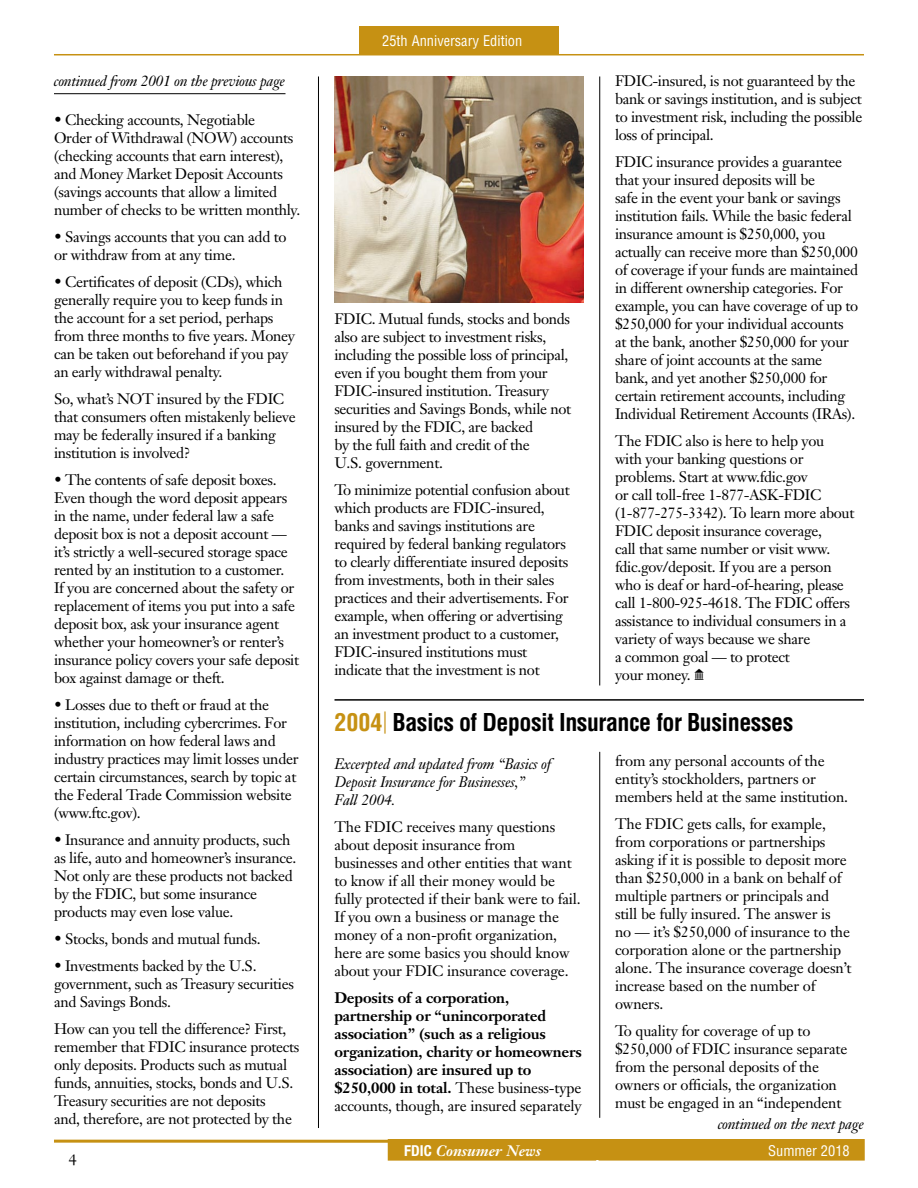
<style>
.page{position:relative;width:918px;height:1188px;background:#fff}
.page>*{position:absolute;margin:0;border:0;box-sizing:border-box;transform-origin:0 0}
.t1{font:700 condensed 24px "Helvetica";letter-spacing:-.02em;color:#000}
.t2{font:15px/18px "Janson Text";letter-spacing:-.02em;color:#000}
.t3{font:700 15px/18px "Janson Text";letter-spacing:-.01em;color:#000}
.t4{font:italic 15px/18px "Janson Text";letter-spacing:-.01em;color:#000}
.t5{font:italic 700 15px "Janson Text";color:#fff}
.t6{font:condensed 14.4px "Helvetica";color:#fff}
.s1{font-family:"Carta"}
.s2{color:#c69113}
.s3{font-family:"Gill Sans";font-weight:300;font-stretch:normal;color:#c69113}
.s4{font-weight:400}
.s5{font-family:"Helvetica Neue";font-style:normal;font-stretch:condensed}
</style>
<div class="page">
<hr style="left:54px;top:1140px;width:810px;height:3px;background:#c69113">
<div style="left:599px;top:1140px;width:265px;height:20px;background:#c69113"></div>
<div style="left:599px;top:1139px;width:266px;height:22px;border:2px solid #c69113"></div>
<div style="left:359px;top:26px;width:200px;height:28px;background:#c69113"></div>
<div style="left:388px;top:1140px;width:208px;height:20px;background:#c69113"></div>
<div style="left:388px;top:1139px;width:208px;height:22px;border:2px solid #c69113"></div>
<hr style="left:54px;top:54px;width:810px;height:1px;background:#c69113">
<hr style="left:54px;top:93px;width:232px;height:1px;background:#000">
<img style="left:334px;top:77px;width:250px;height:225px">
<hr style="left:335px;top:699px;width:529px;height:2px;background:#000">
<hr style="left:318px;top:76px;width:1px;height:1052px;background:#000">
<hr style="left:599px;top:76px;width:1px;height:610px;background:#000">
<hr style="left:599px;top:752px;width:1px;height:366px;background:#000">
<p class="t4" style="left:54px;top:72px;width:233px">continued from 2001 on the previous page</p>
<p class="t2" style="left:54px;top:111px;width:248px">• Checking accounts, Negotiable<br>Order of Withdrawal (NOW) accounts (checking accounts that earn interest), and Money Market Deposit Accounts (savings accounts that allow a limited number of checks to be written monthly.</p>
<p class="t2" style="left:54px;top:228px;width:234px">• Savings accounts that you can add to or withdraw from at any time.</p>
<p class="t2" style="left:54px;top:273px;width:243px">• Certificates of deposit (CDs), which generally require you to keep funds in the account for a set period, perhaps from three months to five years. Money can be taken out beforehand if you pay an early withdrawal penalty.</p>
<p class="t2" style="left:54px;top:390px;width:243px">So, what’s NOT insured by the FDIC that consumers often mistakenly believe may be federally insured if a banking institution is involved?</p>
<p class="t2" style="left:54px;top:471px;width:247px">• The contents of safe deposit boxes.<br>Even though the word deposit appears in the name, under federal law a safe deposit box is not a deposit account — it’s strictly a well-secured storage space rented by an institution to a customer.<br>If you are concerned about the safety or replacement of items you put into a safe deposit box, ask your insurance agent whether your homeowner’s or renter’s insurance policy covers your safe deposit box against damage or theft.</p>
<p class="t2" style="left:54px;top:696px;width:246px">• Losses due to theft or fraud at the institution, including cybercrimes. For information on how federal laws and industry practices may limit losses under certain circumstances, search by topic at the Federal Trade Commission website (www.ftc.gov).</p>
<p class="t2" style="left:54px;top:831px;width:244px">• Insurance and annuity products, such as life, auto and homeowner’s insurance.<br>Not only are these products not backed by the FDIC, but some insurance products may even lose value.</p>
<p class="t2" style="left:54px;top:930px;width:208px">• Stocks, bonds and mutual funds.</p>
<p class="t2" style="left:54px;top:957px;width:242px">• Investments backed by the U.S. government, such as Treasury securities and Savings Bonds.</p>
<p class="t2" style="left:54px;top:1020px;width:247px">How can you tell the difference? First, remember that FDIC insurance protects only deposits. Products such as mutual funds, annuities, stocks, bonds and U.S.<br>Treasury securities are not deposits<br>and, therefore, are not protected by the</p>
<p class="t2" style="left:69px;top:1151px;width:9px">4</p>
<p class="t6" style="left:382px;top:32px;width:142px">25th Anniversary Edition</p>
<p class="t2" style="left:334px;top:310px;width:238px">FDIC. Mutual funds, stocks and bonds also are subject to investment risks, including the possible loss of principal, even if you bought them from your FDIC-insured institution. Treasury securities and Savings Bonds, while not insured by the FDIC, are backed<br>by the full faith and credit of the<br>U.S. government.</p>
<p class="t2" style="left:334px;top:481px;width:237px">To minimize potential confusion about which products are FDIC-insured, banks and savings institutions are required by federal banking regulators to clearly differentiate insured deposits from investments, both in their sales practices and their advertisements. For example, when offering or advertising an investment product to a customer, FDIC-insured institutions must indicate that the investment is not</p>
<p class="t2" style="left:615px;top:72px;width:249px">FDIC-insured, is not guaranteed by the bank or savings institution, and is subject to investment risk, including the possible loss of principal.</p>
<p class="t2" style="left:615px;top:153px;width:245px">FDIC insurance provides a guarantee that your insured deposits will be<br>safe in the event your bank or savings institution fails. While the basic federal insurance amount is $250,000, you actually can receive more than $250,000 of coverage if your funds are maintained in different ownership categories. For example, you can have coverage of up to $250,000 for your individual accounts at the bank, another $250,000 for your share of joint accounts at the same bank, and yet another $250,000 for certain retirement accounts, including Individual Retirement Accounts (IRAs).</p>
<p class="t2" style="left:615px;top:432px;width:241px">The FDIC also is here to help you with your banking questions or problems. Start at www.fdic.gov<br>or call toll-free 1-877-ASK-FDIC (1-877-275-3342). To learn more about<br>FDIC deposit insurance coverage,<br>call that same number or visit www. fdic.gov/deposit. If you are a person who is deaf or hard-of-hearing, please call 1-800-925-4618. The FDIC offers assistance to individual consumers in a variety of ways because we share<br>a common goal — to protect<br>your money. <span class="s1">Q</span></p>
<h1 class="t1" style="left:334px;top:707px;width:461px"><span class="s2">2004</span><span class="s3">|</span> Basics of Deposit Insurance for Businesses</h1>
<p class="t4" style="left:334px;top:755px;width:219px">Excerpted and updated from “Basics of<br>Deposit Insurance for Businesses,”<br>Fall 2004.</p>
<p class="t2" style="left:334px;top:818px;width:248px">The FDIC receives many questions about deposit insurance from businesses and other entities that want to know if all their money would be fully protected if their bank were to fail.<br>If you own a business or manage the money of a non-profit organization, here are some basics you should know about your FDIC insurance coverage.</p>
<p class="t3" style="left:334px;top:989px;width:249px">Deposits of a corporation, partnership or “unincorporated association” (such as a religious organization, charity or homeowners association) are insured up to $250,000 in total. <span class="s4">These business-type accounts, though, are insured separately</span></p>
<p class="t5" style="left:404px;top:1141px;width:138px"><span class="s5">FDIC</span> Consumer News</p>
<p class="t2" style="left:615px;top:752px;width:235px">from any personal accounts of the entity’s stockholders, partners or members held at the same institution.</p>
<p class="t2" style="left:615px;top:815px;width:238px">The FDIC gets calls, for example, from corporations or partnerships asking if it is possible to deposit more than $250,000 in a bank on behalf of multiple partners or principals and still be fully insured. The answer is<br>no — it’s $250,000 of insurance to the corporation alone or the partnership alone. The insurance coverage doesn’t increase based on the number of owners.</p>
<p class="t2" style="left:615px;top:1022px;width:234px">To quality for coverage of up to $250,000 of FDIC insurance separate from the personal deposits of the owners or officials, the organization must be engaged in an “independent</p>
<p class="t4" style="left:718px;top:1115px;width:148px">continued on the next page</p>
<p class="t6" style="left:768px;top:1141px;width:83px">Summer 2018</p>
</div>
